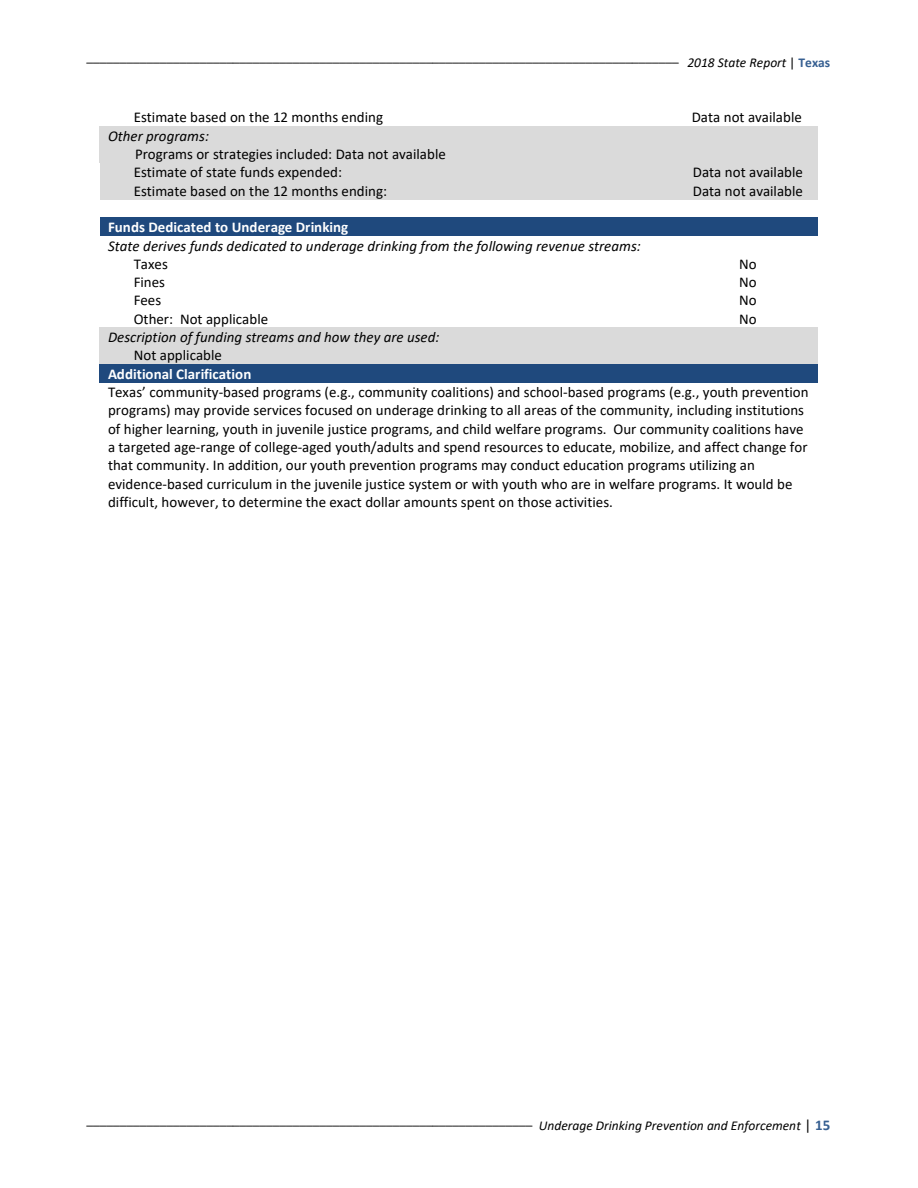
<style>
.page{position:relative;width:918px;height:1188px;background:#fff}
.page>*{position:absolute;margin:0;border:0;box-sizing:border-box;transform-origin:0 0}
.t1{font:15px/18.3px "Calibri";color:#000}
.t2{font:italic 15px "Calibri";letter-spacing:.005em;color:#000}
.t3{font:700 15px "Calibri";color:#fff}
.t4{font:13.5px "Calibri";color:#000}
.s1{font-style:italic}
.s2{font-weight:700;color:#365f91}
.s3{font-size:15px}
.s4{font-weight:700;font-size:15px;color:#365f91}
</style>
<div class="page">
<div style="left:100px;top:126px;width:718px;height:19px;background:#dadada"></div>
<div style="left:100px;top:145px;width:718px;height:18px;background:#dadada"></div>
<div style="left:100px;top:163px;width:578px;height:18px;background:#dadada"></div>
<div style="left:678px;top:163px;width:140px;height:18px;background:#dadada"></div>
<div style="left:100px;top:181px;width:578px;height:19px;background:#dadada"></div>
<div style="left:678px;top:181px;width:140px;height:19px;background:#dadada"></div>
<div style="left:100px;top:218px;width:578px;height:18px;background:#1f497d"></div>
<div style="left:678px;top:218px;width:140px;height:18px;background:#1f497d"></div>
<div style="left:100px;top:328px;width:718px;height:18px;background:#dadada"></div>
<div style="left:100px;top:346px;width:718px;height:18px;background:#dadada"></div>
<div style="left:100px;top:364px;width:718px;height:19px;background:#1f497d"></div>
<p class="t4" style="left:87px;top:47px;width:745px">_________________________________________________________________________________________ <span class="s1">2018 State Report</span> | <span class="s2">Texas</span></p>
<p class="t1" style="left:134px;top:108px;width:251px">Estimate based on the 12 months ending</p>
<p class="t1" style="left:692px;top:108px;width:112px">Data not available</p>
<p class="t2" style="left:108px;top:125px;width:103px">Other programs:</p>
<p class="t1" style="left:135px;top:144px;width:312px">Programs or strategies included: Data not available</p>
<p class="t1" style="left:134px;top:163px;width:210px">Estimate of state funds expended:</p>
<p class="t1" style="left:693px;top:163px;width:112px">Data not available</p>
<p class="t1" style="left:134px;top:181px;width:255px">Estimate based on the 12 months ending:</p>
<p class="t1" style="left:693px;top:181px;width:112px">Data not available</p>
<p class="t3" style="left:108px;top:217px;width:242px">Funds Dedicated to Underage Drinking</p>
<p class="t2" style="left:108px;top:235px;width:534px">State derives funds dedicated to underage drinking from the following revenue streams:</p>
<p class="t1" style="left:134px;top:254px;width:36px">Taxes</p>
<p class="t1" style="left:739px;top:254px;width:19px">No</p>
<p class="t1" style="left:134px;top:273px;width:33px">Fines</p>
<p class="t1" style="left:739px;top:273px;width:19px">No</p>
<p class="t1" style="left:134px;top:291px;width:29px">Fees</p>
<p class="t1" style="left:739px;top:291px;width:19px">No</p>
<p class="t1" style="left:134px;top:309px;width:136px">Other: Not applicable</p>
<p class="t1" style="left:739px;top:309px;width:19px">No</p>
<p class="t2" style="left:108px;top:327px;width:333px">Description of funding streams and how they are used:</p>
<p class="t1" style="left:134px;top:346px;width:90px">Not applicable</p>
<p class="t3" style="left:108px;top:363px;width:145px">Additional Clarification</p>
<p class="t1" style="left:108px;top:383px;width:702px">Texas’ community-based programs (e.g., community coalitions) and school-based programs (e.g., youth prevention programs) may provide services focused on underage drinking to all areas of the community, including institutions of higher learning, youth in juvenile justice programs, and child welfare programs. Our community coalitions have a targeted age-range of college-aged youth/adults and spend resources to educate, mobilize, and affect change for that community. In addition, our youth prevention programs may conduct education programs utilizing an evidence-based curriculum in the juvenile justice system or with youth who are in welfare programs. It would be difficult, however, to determine the exact dollar amounts spent on those activities.</p>
<p class="t4" style="left:87px;top:1110px;width:745px">___________________________________________________________________ <span class="s1">Underage Drinking Prevention and Enforcement</span> <span class="s3">|</span> <span class="s4">15</span></p>
</div>
